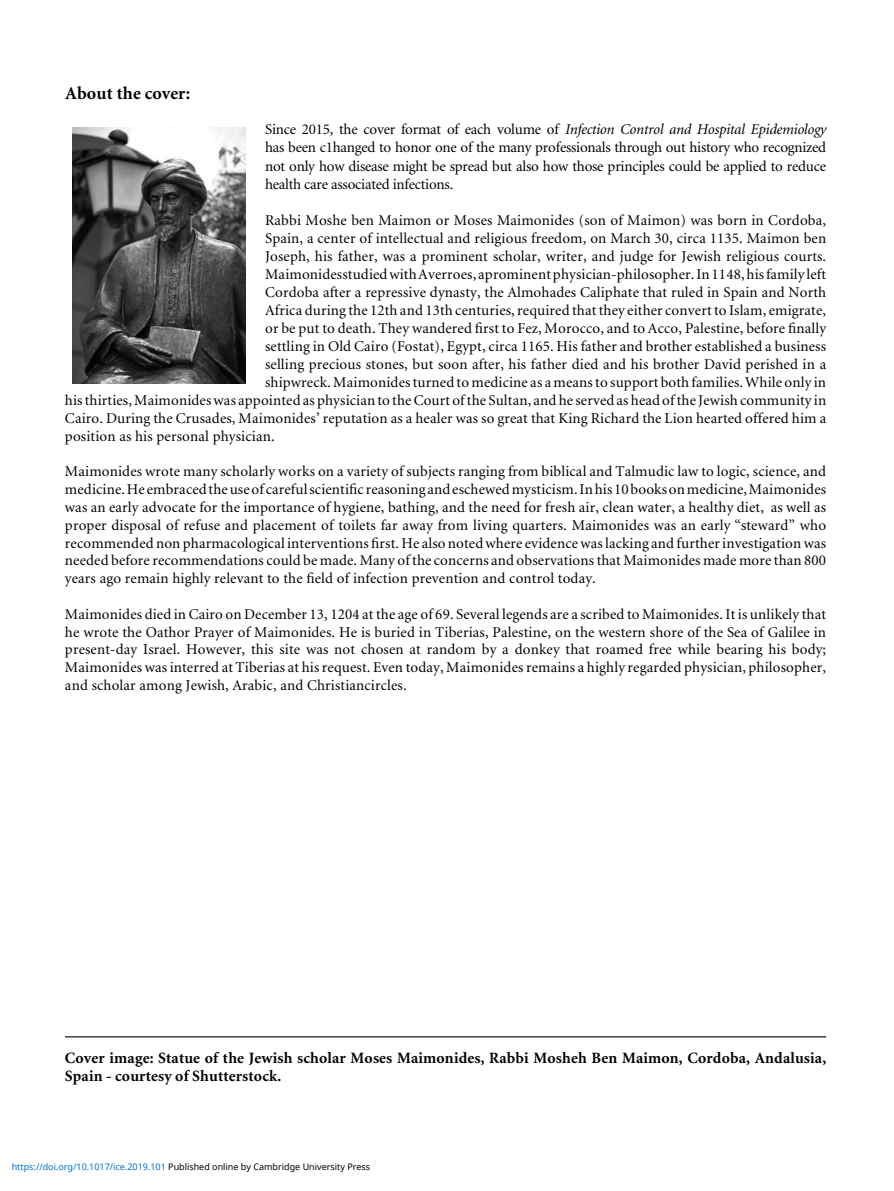
<style>
.page{position:relative;width:894px;height:1191px;background:#fff}
.page>*{position:absolute;margin:0;border:0;box-sizing:border-box;transform-origin:0 0}
.t1{font:700 18px "Minion";letter-spacing:.01em;color:#000}
.t2{font:700 15.75px/17.9px "Minion";letter-spacing:.01em;color:#000}
.t3{font:15px/17.9px "Minion";letter-spacing:.01em;color:#000;text-align:justify}
.t4{font:9px "Noto Sans";color:#000}
.s1{font-style:italic}
.s2{color:#0172cf}
</style>
<div class="page">
<img style="left:73px;top:128px;width:172px;height:255px">
<hr style="left:65px;top:1036px;width:760px;height:1px;background:#000">
<p class="t1" style="left:65px;top:84px;width:127px">About the cover:</p>
<p class="t3" style="left:265px;top:121px;width:562px">Since 2015, the cover format of each volume of <span class="s1">Infection Control and Hospital Epidemiology </span>has been c1hanged to honor one of the many professionals through out history who recognized not only how disease might be spread but also how those principles could be applied to reduce health care associated infections.</p>
<p class="t3" style="left:265px;top:211px;width:562px">Rabbi Moshe ben Maimon or Moses Maimonides (son of Maimon) was born in Cordoba,</p>
<p class="t3" style="left:265px;top:229px;width:562px">Spain, a center of intellectual and religious freedom, on March 30, circa 1135. Maimon ben</p>
<p class="t3" style="left:265px;top:247px;width:562px">Joseph, his father, was a prominent scholar, writer, and judge for Jewish religious courts.</p>
<p class="t3" style="left:265px;top:265px;width:562px">Maimonidesstudied with Averroes, aprominent physician-philosopher. In 1148, his family left</p>
<p class="t3" style="left:265px;top:283px;width:562px">Cordoba after a repressive dynasty, the Almohades Caliphate that ruled in Spain and North</p>
<p class="t3" style="left:265px;top:301px;width:562px">Africa during the 12th and 13th centuries, required that they either convert to Islam, emigrate,</p>
<p class="t3" style="left:265px;top:319px;width:562px">or be put to death. They wandered first to Fez, Morocco, and to Acco, Palestine, before finally</p>
<p class="t3" style="left:265px;top:337px;width:562px">settling in Old Cairo (Fostat), Egypt, circa 1165. His father and brother established a business</p>
<p class="t3" style="left:265px;top:355px;width:562px">selling precious stones, but soon after, his father died and his brother David perished in a</p>
<p class="t3" style="left:265px;top:373px;width:562px">shipwreck. Maimonides turned to medicine as a means to support both families. While only in</p>
<p class="t3" style="left:65px;top:391px;width:762px">his thirties, Maimonides was appointed as physician to the Court of the Sultan, and he served as head of the Jewish community in</p>
<p class="t3" style="left:65px;top:409px;width:762px">Cairo. During the Crusades, Maimonides’ reputation as a healer was so great that King Richard the Lion hearted offered him a</p>
<p class="t3" style="left:65px;top:427px;width:211px">position as his personal physician.</p>
<p class="t3" style="left:65px;top:463px;width:762px">Maimonides wrote many scholarly works on a variety of subjects ranging from biblical and Talmudic law to logic, science, and medicine. He embraced the use of careful scientific reasoning and eschewed mysticism. In his 10 books on medicine, Maimonides was an early advocate for the importance of hygiene, bathing, and the need for fresh air, clean water, a healthy diet, as well as proper disposal of refuse and placement of toilets far away from living quarters. Maimonides was an early “steward” who recommended non pharmacological interventions first. He also noted where evidence was lacking and further investigation was needed before recommendations could be made. Many of the concerns and observations that Maimonides made more than 800 years ago remain highly relevant to the field of infection prevention and control today.</p>
<p class="t3" style="left:65px;top:605px;width:762px">Maimonides died in Cairo on December 13, 1204 at the age of 69. Several legends are a scribed to Maimonides. It is unlikely that he wrote the Oathor Prayer of Maimonides. He is buried in Tiberias, Palestine, on the western shore of the Sea of Galilee in present-day Israel. However, this site was not chosen at random by a donkey that roamed free while bearing his body; Maimonides was interred at Tiberias at his request. Even today, Maimonides remains a highly regarded physician, philosopher, and scholar among Jewish, Arabic, and Christiancircles.</p>
<p class="t2" style="left:65px;top:1049px;width:762px">Cover image: Statue of the Jewish scholar Moses Maimonides, Rabbi Mosheh Ben Maimon, Cordoba, Andalusia,<br>Spain - courtesy of Shutterstock.</p>
<p class="t4" style="left:12px;top:1159px;width:360px"><span class="s2">https://doi.org/10.1017/ice.2019.101</span> Published online by Cambridge University Press</p>
</div>
